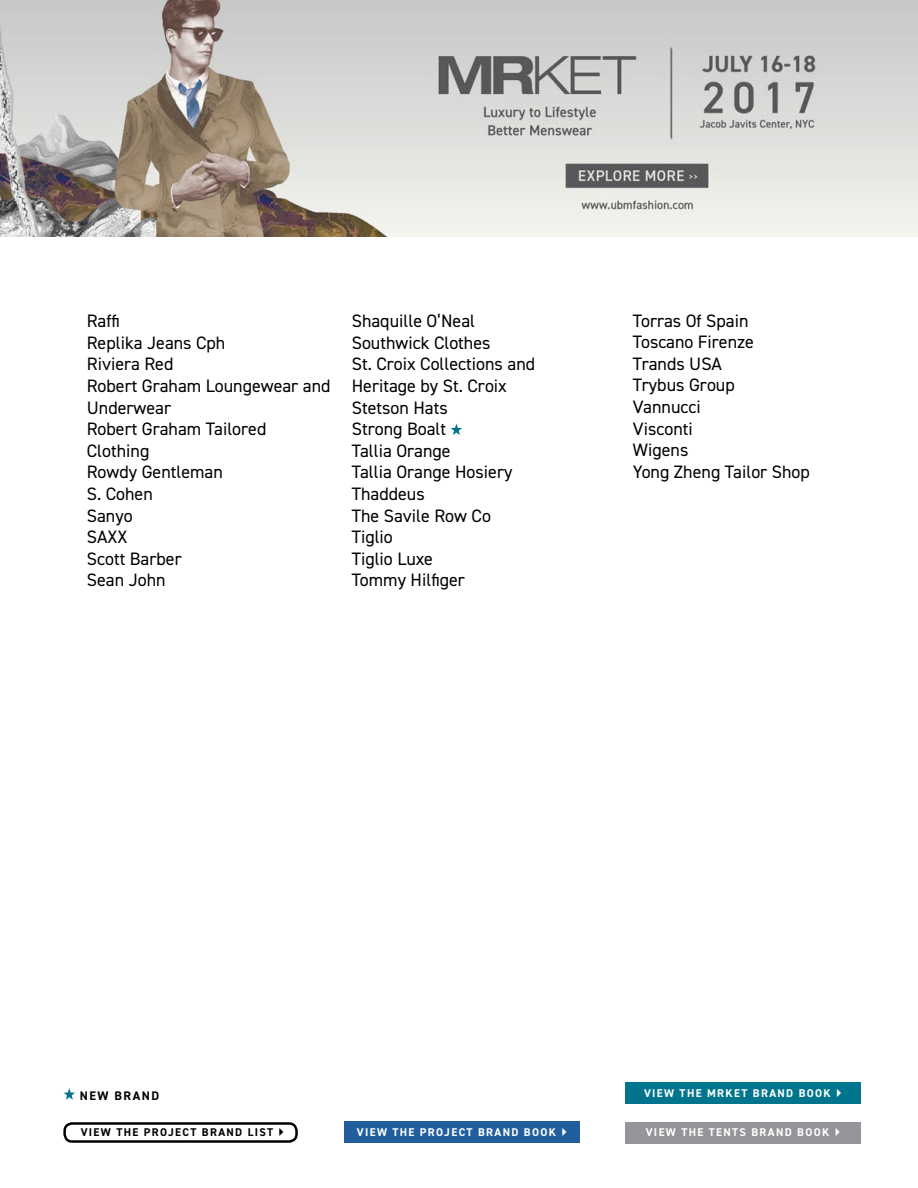
<style>
.page{position:relative;width:918px;height:1188px;background:#fff}
.page>*{position:absolute;margin:0;border:0;box-sizing:border-box;transform-origin:0 0}
.t1{font:18px/21.6px "DIN2014";color:#000}
.t2{font:700 12.45px "DIN2014";letter-spacing:.12em;color:#000}
.t3{font:700 11.25px "DIN2014";letter-spacing:.12em;color:#fff}
.t4{font:700 11.25px "DIN2014";letter-spacing:.12em;color:#000}
</style>
<div class="page">
<div style="left:63px;top:1122px;width:235px;height:21px;border:2px solid #000;border-radius:8px"></div>
<svg style="left:64px;top:1088px;width:11px;height:12px"></svg>
<div style="left:625px;top:1122px;width:236px;height:21px;background:#939598"></div>
<div style="left:625px;top:1083px;width:236px;height:21px;background:#00758d"></div>
<div style="left:344px;top:1122px;width:236px;height:21px;background:#215e9e"></div>
<svg style="left:451px;top:424px;width:11px;height:11px"></svg>
<img style="left:0;top:0;width:918px;height:237px">
<p class="t1" style="left:87px;top:310px;width:245px">Raffi<br>Replika Jeans Cph<br>Riviera Red<br>Robert Graham Loungewear and<br>Underwear<br>Robert Graham Tailored<br>Clothing<br>Rowdy Gentleman<br>S. Cohen<br>Sanyo<br>SAXX<br>Scott Barber<br>Sean John</p>
<p class="t1" style="left:352px;top:310px;width:185px">Shaquille O’Neal<br>Southwick Clothes<br>St. Croix Collections and<br>Heritage by St. Croix<br>Stetson Hats<br>Strong Boalt<br>Tallia Orange<br>Tallia Orange Hosiery<br>Thaddeus<br>The Savile Row Co<br>Tiglio<br>Tiglio Luxe<br>Tommy Hilfiger</p>
<p class="t1" style="left:633px;top:309px;width:179px">Torras Of Spain<br>Toscano Firenze<br>Trands USA<br>Trybus Group<br>Vannucci<br>Visconti<br>Wigens<br>Yong Zheng Tailor Shop</p>
<p class="t2" style="left:80px;top:1087px;width:81px">NEW BRAND</p>
<p class="t4" style="left:81px;top:1125px;width:194px">VIEW THE PROJECT BRAND LIST</p>
<p class="t3" style="left:357px;top:1124px;width:201px">VIEW THE PROJECT BRAND BOOK</p>
<p class="t3" style="left:644px;top:1085px;width:188px">VIEW THE MRKET BRAND BOOK</p>
<p class="t3" style="left:646px;top:1125px;width:185px">VIEW THE TENTS BRAND BOOK</p>
</div>
